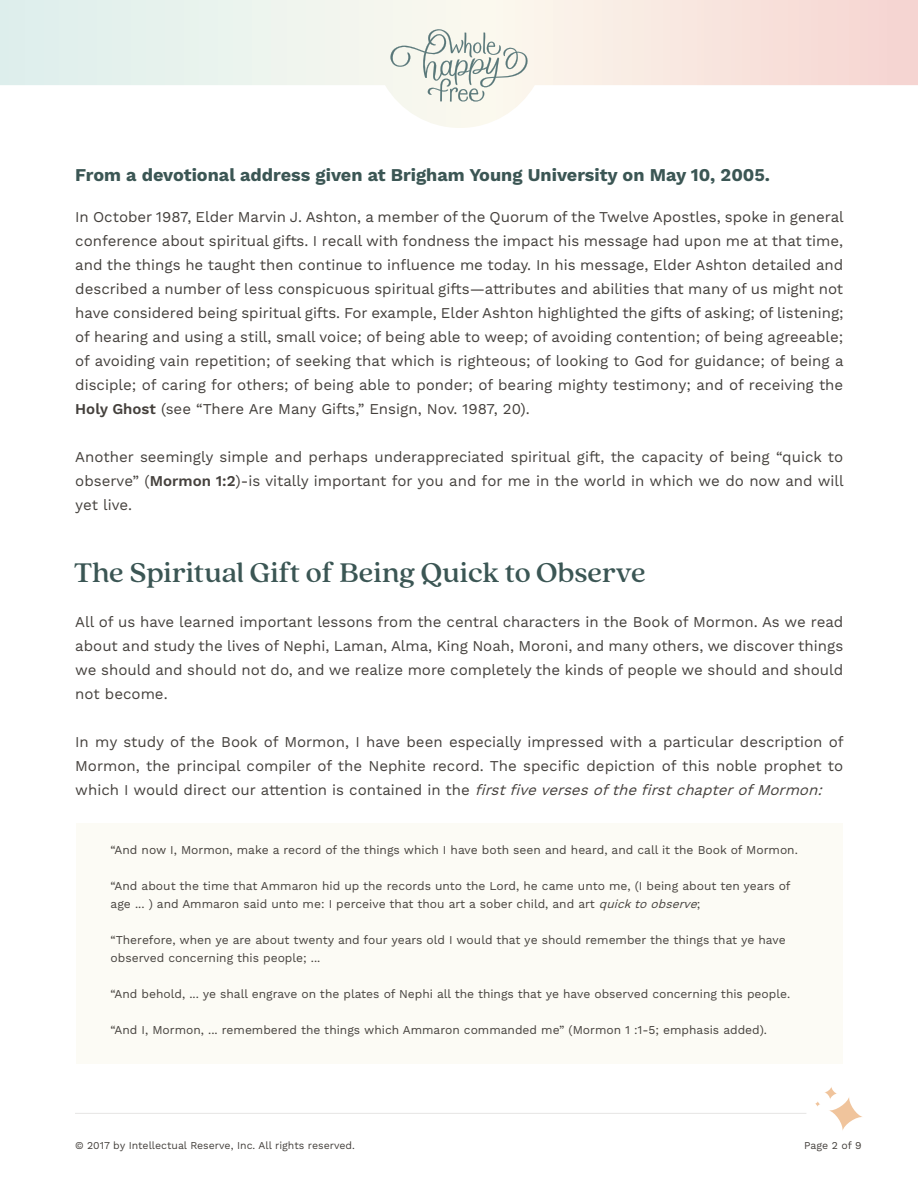
<style>
.page{position:relative;width:918px;height:1188px;background:#fff}
.page>*{position:absolute;margin:0;border:0;box-sizing:border-box;transform-origin:0 0}
.t1{font:500 30px "Quincy CF";color:#3b5654}
.t2{font:700 18px "Work Sans";color:#3b5654}
.t3{font:15px/24px "Work Sans";color:#44403c;text-align:justify}
.t4{font:15px/24px "Work Sans";color:#45413d;text-align:justify}
.t5{font:12px/18px "Work Sans";color:#45413d}
.t6{font:10.5px "Work Sans";color:#44403c}
.s1{font-weight:600}
.s2{font-style:italic}
</style>
<div class="page">
<svg style="left:0;top:0;width:918px;height:128px"></svg>
<svg style="left:390px;top:29px;width:138px;height:73px;background:#e0e4dc"></svg>
<hr style="left:75px;top:1113px;width:731px;height:1px;background:#e7e5e4">
<svg style="left:828px;top:1096px;width:35px;height:35px"></svg>
<svg style="left:824px;top:1086px;width:13px;height:14px"></svg>
<svg style="left:815px;top:1101px;width:5px;height:6px"></svg>
<div style="left:76px;top:823px;width:767px;height:240px;background:#fcfbf5"></div>
<p class="t2" style="left:75px;top:164px;width:697px">From a devotional address given at Brigham Young University on May 10, 2005.</p>
<p class="t3" style="left:75px;top:206px;width:770px">In October 1987, Elder Marvin J. Ashton, a member of the Quorum of the Twelve Apostles, spoke in general conference about spiritual gifts. I recall with fondness the impact his message had upon me at that time, and the things he taught then continue to influence me today. In his message, Elder Ashton detailed and described a number of less conspicuous spiritual gifts—attributes and abilities that many of us might not have considered being spiritual gifts. For example, Elder Ashton highlighted the gifts of asking; of listening; of hearing and using a still, small voice; of being able to weep; of avoiding contention; of being agreeable; of avoiding vain repetition; of seeking that which is righteous; of looking to God for guidance; of being a disciple; of caring for others; of being able to ponder; of bearing mighty testimony; and of receiving the <span class="s1">Holy Ghost</span> (see “There Are Many Gifts,” Ensign, Nov. 1987, 20).</p>
<p class="t4" style="left:75px;top:446px;width:770px">Another seemingly simple and perhaps underappreciated spiritual gift, the capacity of being “quick to observe” (<span class="s1">Mormon 1:2</span>)-is vitally important for you and for me in the world in which we do now and will yet live.</p>
<p class="t1" style="left:74px;top:552px;width:574px">The Spiritual Gift of Being Quick to Observe</p>
<p class="t4" style="left:75px;top:611px;width:770px">All of us have learned important lessons from the central characters in the Book of Mormon. As we read about and study the lives of Nephi, Laman, Alma, King Noah, Moroni, and many others, we discover things we should and should not do, and we realize more completely the kinds of people we should and should not become.</p>
<p class="t4" style="left:75px;top:731px;width:770px">In my study of the Book of Mormon, I have been especially impressed with a particular description of Mormon, the principal compiler of the Nephite record. The specific depiction of this noble prophet to which I would direct our attention is contained in the <span class="s2">firstfiveversesofthefirstchapterofMormon:</span></p>
<p class="t5" style="left:111px;top:841px;width:689px">“And now I, Mormon, make a record of the things which I have both seen and heard, and call it the Book of Mormon.</p>
<p class="t5" style="left:111px;top:877px;width:682px">“And about the time that Ammaron hid up the records unto the Lord, he came unto me, (I being about ten years of</p>
<p class="t5" style="left:111px;top:895px;width:592px">age ... ) and Ammaron said unto me: I perceive that thou art a sober child, and art <span class="s2">quicktoobserve</span>;</p>
<p class="t5" style="left:111px;top:931px;width:677px">“Therefore, when ye are about twenty and four years old I would that ye should remember the things that ye have observed concerning this people; ...</p>
<p class="t5" style="left:111px;top:985px;width:681px">“And behold, ... ye shall engrave on the plates of Nephi all the things that ye have observed concerning this people.</p>
<p class="t5" style="left:111px;top:1021px;width:658px">“And I, Mormon, ... remembered the things which Ammaron commanded me” (Mormon 1 :1-5; emphasis added).</p>
<p class="t6" style="left:75px;top:1140px;width:282px">© 2017 by Intellectual Reserve, Inc. All rights reserved.</p>
<p class="t6" style="left:804px;top:1140px;width:59px">Page 2 of 9</p>
</div>
